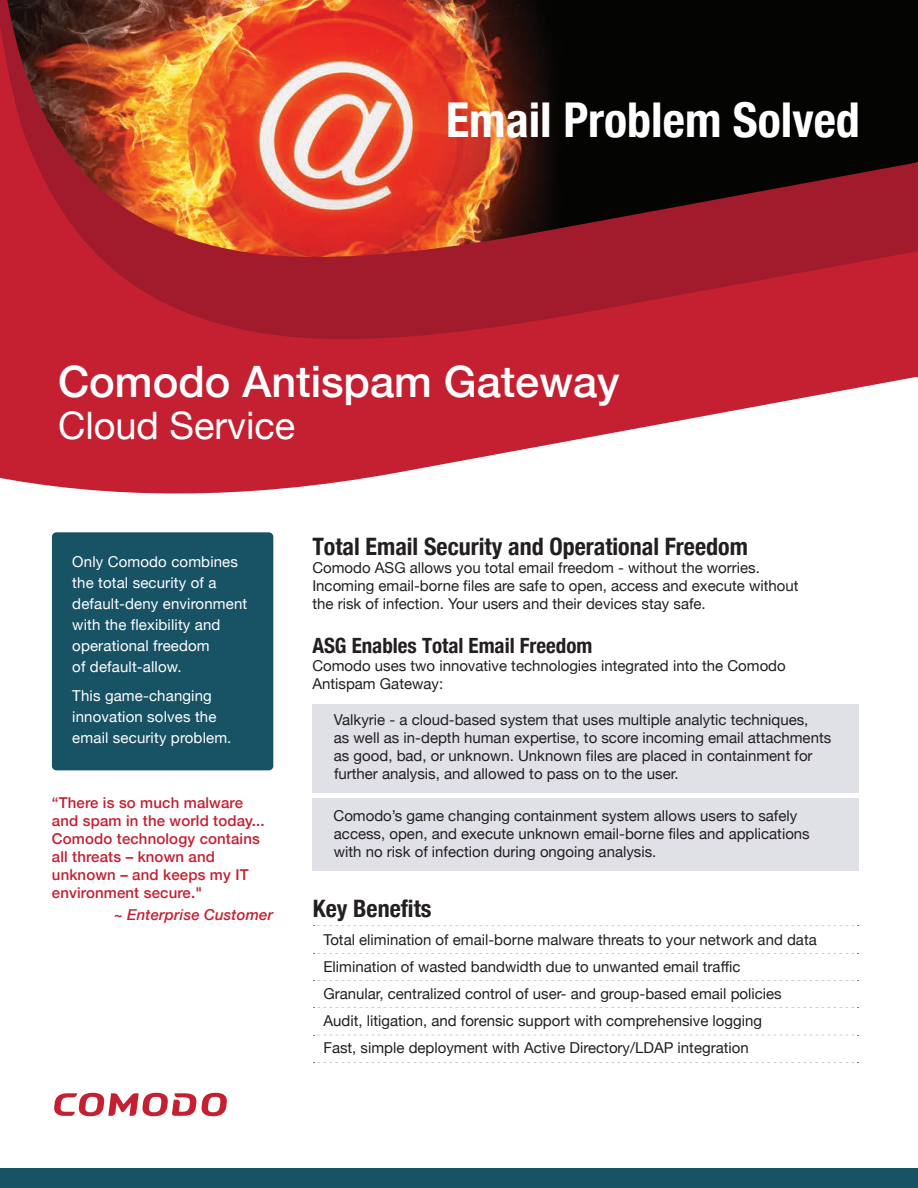
<style>
.page{position:relative;width:918px;height:1188px;background:#fff}
.page>*{position:absolute;margin:0;border:0;box-sizing:border-box;transform-origin:0 0}
.t1{font:700 condensed 48px "Helvetica Neue";color:#fff}
.t2{font:500 43.35px "Helvetica Neue";color:#fff}
.t3{font:37.95px "Helvetica Neue";color:#fff}
.t4{font:700 condensed 24px "Helvetica Neue";color:#231f20}
.t5{font:700 condensed 21px "Helvetica Neue";color:#231f20}
.t6{font:15px/18px "Helvetica Neue";color:#231f20}
.t7{font:15px/21px "Helvetica Neue";letter-spacing:.01em;color:#fff}
.t8{font:500 15px/18px "Helvetica Neue";letter-spacing:.01em;color:#c42032}
.t9{font:italic 500 15px "Helvetica Neue";letter-spacing:.01em;color:#c42032}
</style>
<div class="page">
<div style="left:52px;top:532px;width:221px;height:238px;background:#185265;border-radius:4px"></div>
<div style="left:312px;top:704px;width:547px;height:89px;background:#dfe1e6"></div>
<div style="left:312px;top:799px;width:547px;height:72px;background:#dfe1e6"></div>
<svg style="left:54px;top:1093px;width:173px;height:23px"></svg>
<div style="left:0;top:1168px;width:918px;height:20px;background:#185265"></div>
<svg style="left:1px;top:347px;width:915px;height:147px;fill:#c42032"></svg>
<svg style="left:1px;top:0;width:917px;height:347px;background:#8f2d26"></svg>
<svg style="left:313px;top:953px;width:546px;height:1px"></svg>
<svg style="left:313px;top:980px;width:546px;height:1px"></svg>
<svg style="left:313px;top:1035px;width:546px;height:1px"></svg>
<svg style="left:313px;top:1062px;width:546px;height:1px"></svg>
<hr style="left:0;top:26px;width:1px;height:452px;background:#c42032">
<svg style="left:0;top:0;width:7px;height:26px"></svg>
<hr style="left:916px;top:162px;width:2px;height:89px;background:#a11b2d">
<hr style="left:916px;top:251px;width:2px;height:126px;background:#c42032">
<h1 class="t1" style="left:446px;top:80px;width:415px">Email Problem Solved</h1>
<h2 class="t2" style="left:58px;top:347px;width:563px">Comodo Antispam Gateway</h2>
<h3 class="t3" style="left:58px;top:398px;width:239px">Cloud Service</h3>
<p class="t7" style="left:72px;top:552px;width:176px">Only Comodo combines the total security of a default-deny environment with the flexibility and operational freedom<br>of default-allow.</p>
<p class="t7" style="left:72px;top:686px;width:161px">This game-changing innovation solves the email security problem.</p>
<p class="t8" style="left:52px;top:792px;width:214px">“There is so much malware and spam in the world today...<br>Comodo technology contains all threats – known and unknown – and keeps my IT environment secure."</p>
<p class="t9" style="left:114px;top:902px;width:161px">~ Enterprise Customer</p>
<h3 class="t4" style="left:312px;top:527px;width:437px">Total Email Security and Operational Freedom</h3>
<p class="t6" style="left:312px;top:560px;width:488px">Comodo ASG allows you total email freedom - without the worries.<br>Incoming email-borne files are safe to open, access and execute without the risk of infection. Your users and their devices stay safe.</p>
<h3 class="t5" style="left:312px;top:628px;width:282px">ASG Enables Total Email Freedom</h3>
<p class="t6" style="left:312px;top:657px;width:475px">Comodo uses two innovative technologies integrated into the Comodo<br>Antispam Gateway:</p>
<p class="t6" style="left:334px;top:711px;width:499px">Valkyrie - a cloud-based system that uses multiple analytic techniques,<br>as well as in-depth human expertise, to score incoming email attachments as good, bad, or unknown. Unknown files are placed in containment for further analysis, and allowed to pass on to the user.</p>
<p class="t6" style="left:334px;top:807px;width:478px">Comodo’s game changing containment system allows users to safely access, open, and execute unknown email-borne files and applications with no risk of infection during ongoing analysis.</p>
<h3 class="t4" style="left:313px;top:889px;width:120px">Key Benefits</h3>
<p class="t6" style="left:323px;top:927px;width:495px;line-height:27px">Total elimination of email-borne malware threats to your network and data Elimination of wasted bandwidth due to unwanted email traffic<br>Granular, centralized control of user- and group-based email policies Audit, litigation, and forensic support with comprehensive logging<br>Fast, simple deployment with Active Directory/LDAP integration</p>
</div>
